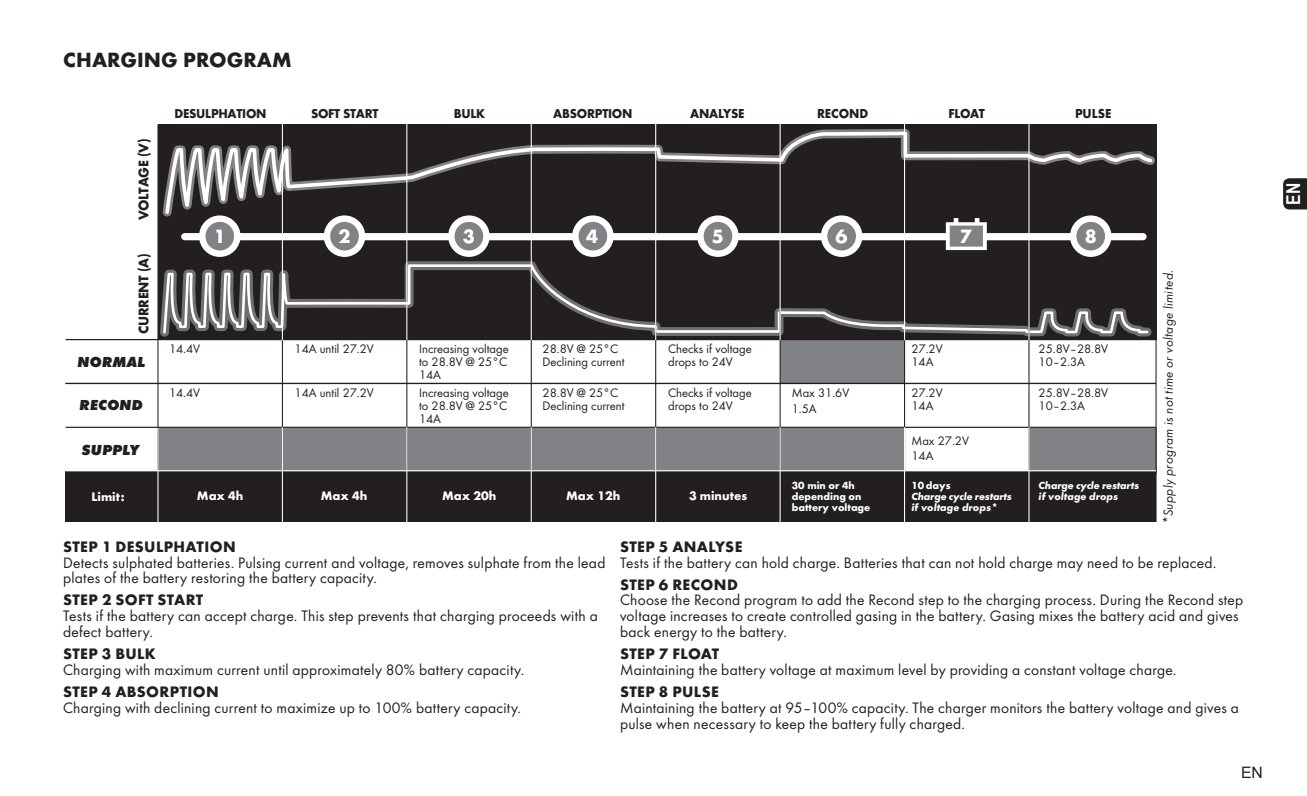
<style>
.page{position:relative;width:1307px;height:796px;background:#fff}
.page>*{position:absolute;margin:0;border:0;box-sizing:border-box;transform-origin:0 0}
.t1{font:700 21.38px "Futura";color:#231f20}
.t2{font:700 20.03px "Futura";color:#fff}
.t3{font:700 19.12px "Arial Narrow";color:#fff}
.t4{font:15.75px/15.8px "Futura Boo";letter-spacing:.02em;color:#231f20}
.t5{font:700 15.75px "Futura";letter-spacing:.025em;color:#231f20}
.t6{font:15.75px "Arial";color:#231f20}
.t7{font:italic 700 expanded 15.08px "Futura";color:#231f20}
.t8{font:700 14.62px "Futura";letter-spacing:-.02em;color:#231f20;scale:.96 1}
.t9{font:13.5px "Futura Boo Obl";letter-spacing:.02em;color:#231f20}
.t10{font:700 13.5px "Futura";letter-spacing:-.01em;color:#231f20;scale:.95 1}
.t11{font:700 13.28px "Futura";letter-spacing:-.02em;color:#231f20;scale:.96 1}
.t12{font:12.83px/12.8px "Futura Boo";color:#231f20}
.t13{font:700 12.83px "Futura";color:#fff}
.t14{font:italic 700 10.58px/10.6px "Futura";letter-spacing:-.02em;color:#fff}
.t15{font:700 10.58px/10.6px "Futura";color:#fff}
.t16{font:italic 700 10.58px "Futura";color:#fff}
</style>
<div class="page">
<svg style="left:1283px;top:178px;width:23px;height:31px"></svg>
<div style="left:780px;top:339px;width:124px;height:45px;background:#808285"></div>
<div style="left:1028px;top:428px;width:127px;height:45px;background:#808285"></div>
<div style="left:158px;top:428px;width:746px;height:45px;background:#808285"></div>
<hr style="left:157px;top:125px;width:1px;height:396px;background:#231f20">
<hr style="left:1155px;top:125px;width:1px;height:397px;background:#231f20">
<hr style="left:282px;top:311px;width:1px;height:210px;background:#231f20">
<svg style="left:155px;top:124px;width:1000px;height:218px"></svg>
<svg style="left:162px;top:124px;width:987px;height:211px;background:#373435"></svg>
<hr style="left:65px;top:383px;width:1090px;height:1px;background:#231f20">
<hr style="left:66px;top:427px;width:1089px;height:1px;background:#231f20">
<hr style="left:65px;top:339px;width:1090px;height:1px;background:#231f20">
<div style="left:185px;top:233px;width:957px;height:7px;background:#fff"></div>
<svg style="left:199px;top:215px;width:41px;height:42px"></svg>
<svg style="left:945px;top:218px;width:41px;height:32px"></svg>
<hr style="left:282px;top:119px;width:1px;height:221px;background:#fff">
<div style="left:66px;top:471px;width:1089px;height:51px;background:#231f20"></div>
<hr style="left:157px;top:428px;width:1px;height:94px;background:#fff">
<hr style="left:282px;top:427px;width:1px;height:95px;background:#fff">
<hr style="left:406px;top:311px;width:1px;height:210px;background:#231f20">
<hr style="left:406px;top:119px;width:1px;height:221px;background:#fff">
<hr style="left:406px;top:427px;width:1px;height:95px;background:#fff">
<hr style="left:530px;top:311px;width:1px;height:210px;background:#231f20">
<hr style="left:530px;top:119px;width:1px;height:221px;background:#fff">
<hr style="left:530px;top:427px;width:1px;height:95px;background:#fff">
<hr style="left:655px;top:311px;width:1px;height:210px;background:#231f20">
<hr style="left:655px;top:119px;width:1px;height:221px;background:#fff">
<hr style="left:655px;top:427px;width:1px;height:95px;background:#fff">
<hr style="left:779px;top:311px;width:1px;height:210px;background:#231f20">
<hr style="left:779px;top:119px;width:1px;height:221px;background:#fff">
<hr style="left:779px;top:427px;width:1px;height:95px;background:#fff">
<hr style="left:903px;top:311px;width:1px;height:210px;background:#231f20">
<hr style="left:903px;top:119px;width:1px;height:221px;background:#fff">
<hr style="left:903px;top:427px;width:1px;height:95px;background:#fff">
<hr style="left:1028px;top:311px;width:1px;height:210px;background:#231f20">
<hr style="left:1028px;top:119px;width:1px;height:221px;background:#fff">
<hr style="left:1028px;top:427px;width:1px;height:95px;background:#fff">
<svg style="left:324px;top:215px;width:41px;height:42px"></svg>
<svg style="left:448px;top:215px;width:41px;height:42px"></svg>
<svg style="left:572px;top:215px;width:41px;height:42px"></svg>
<svg style="left:697px;top:215px;width:41px;height:42px"></svg>
<svg style="left:820px;top:215px;width:42px;height:42px"></svg>
<svg style="left:1069px;top:215px;width:42px;height:42px"></svg>
<hr style="left:66px;top:470px;width:1089px;height:1px;background:#fff">
<h1 class="t1" style="left:63px;top:47px;width:16px">CHARGING</h1>
<h1 class="t1" style="left:183px;top:47px;width:60px">PROGRA</h1>
<h1 class="t1" style="left:272px;top:47px;width:21px">M</h1>
<p class="t8" style="left:134px;top:220px;width:87px;rotate:-90deg">VOLTAGE (V)</p>
<p class="t8" style="left:134px;top:334px;width:85px;rotate:-90deg">CURRENT (A)</p>
<p class="t7" style="left:77px;top:353px;width:69px">NORMAL</p>
<p class="t7" style="left:79px;top:396px;width:65px">RECOND</p>
<p class="t7" style="left:81px;top:441px;width:60px">SUPPLY</p>
<p class="t11" style="left:174px;top:105px;width:97px">DESULPHATION</p>
<p class="t11" style="left:311px;top:105px;width:72px">SOFT START</p>
<p class="t11" style="left:453px;top:105px;width:34px">BULK</p>
<p class="t11" style="left:553px;top:105px;width:84px">ABSORPTION</p>
<p class="t10" style="left:690px;top:105px;width:59px">ANALYSE</p>
<p class="t10" style="left:816px;top:105px;width:55px">RECOND</p>
<p class="t10" style="left:1074px;top:105px;width:40px">PULSE</p>
<p class="t10" style="left:948px;top:105px;width:40px">FLOAT</p>
<p class="t2" style="left:338px;top:223px;width:14px">2</p>
<p class="t2" style="left:463px;top:223px;width:14px">3</p>
<p class="t2" style="left:586px;top:223px;width:14px">4</p>
<p class="t2" style="left:711px;top:223px;width:14px">5</p>
<p class="t2" style="left:835px;top:223px;width:14px">6</p>
<p class="t2" style="left:1084px;top:223px;width:14px">8</p>
<p class="t2" style="left:214px;top:223px;width:14px">1</p>
<p class="t2" style="left:959px;top:223px;width:14px">7</p>
<p class="t12" style="left:169px;top:343px;width:33px">14.4V</p>
<p class="t12" style="left:294px;top:343px;width:81px">14A until 27.2V</p>
<p class="t12" style="left:419px;top:343px;width:91px;text-align:justify">Increasing voltage to 28.8V @ 25°C 14A</p>
<p class="t12" style="left:169px;top:386px;width:33px">14.4V</p>
<p class="t12" style="left:294px;top:386px;width:81px">14A until 27.2V</p>
<p class="t12" style="left:419px;top:386px;width:91px;text-align:justify">Increasing voltage to 28.8V @ 25°C 14A</p>
<p class="t12" style="left:542px;top:343px;width:83px">28.8V @ 25°C<br>Declining current</p>
<p class="t12" style="left:542px;top:386px;width:83px">28.8V @ 25°C<br>Declining current</p>
<p class="t12" style="left:668px;top:343px;width:85px">Checks if voltage drops to 24V</p>
<p class="t12" style="left:668px;top:386px;width:85px">Checks if voltage drops to 24V</p>
<p class="t12" style="left:791px;top:385px;width:59px;line-height:15.3px">Max 31.6V<br>1.5A</p>
<p class="t12" style="left:911px;top:343px;width:33px">27.2V<br>14A</p>
<p class="t12" style="left:911px;top:386px;width:33px">27.2V<br>14A</p>
<p class="t12" style="left:911px;top:433px;width:59px;line-height:15.3px">Max 27.2V<br>14A</p>
<p class="t12" style="left:1038px;top:343px;width:71px">25.8V‒28.8V<br>10‒2.3A</p>
<p class="t12" style="left:1038px;top:386px;width:71px">25.8V‒28.8V<br>10‒2.3A</p>
<p class="t13" style="left:91px;top:489px;width:34px">Limit:</p>
<p class="t13" style="left:442px;top:488px;width:56px">Max 20h</p>
<p class="t13" style="left:566px;top:488px;width:56px">Max 12h</p>
<p class="t13" style="left:689px;top:488px;width:60px">3 minutes</p>
<p class="t15" style="left:791px;top:480px;width:80px">30 min or 4h depending on battery voltage</p>
<p class="t15" style="left:911px;top:480px;width:40px">10days</p>
<p class="t14" style="left:1038px;top:480px;width:102px">Charge cycle restarts</p>
<p class="t13" style="left:197px;top:488px;width:48px">Max 4h</p>
<p class="t16" style="left:1038px;top:490px;width:81px">if voltage drops</p>
<p class="t13" style="left:321px;top:488px;width:48px">Max 4h</p>
<p class="t14" style="left:911px;top:491px;width:102px">Charge cycle restarts if voltage drops*</p>
<p class="t9" style="left:1159px;top:524px;width:256px;rotate:-90deg">*Supply program is not time or voltage limited.</p>
<p class="t5" style="left:63px;top:537px;width:63px">STEP 1 desulp</p>
<p class="t5" style="left:173px;top:537px;width:64px">hatio n</p>
<p class="t4" style="left:63px;top:554px;width:543px">Detects sulphated batteries. Pulsing current and voltage, removes sulphate from the lead plates of the battery restoring the battery capacity.</p>
<p class="t5" style="left:63px;top:590px;width:63px">STEP 2 soft</p>
<p class="t5" style="left:158px;top:590px;width:45px">start</p>
<p class="t4" style="left:63px;top:608px;width:536px">Tests if the battery can accept charge. This step prevents that charging proceeds with a defect battery.</p>
<p class="t5" style="left:63px;top:644px;width:63px">STEP 3 bul</p>
<p class="t5" style="left:145px;top:644px;width:13px">k</p>
<p class="t4" style="left:63px;top:662px;width:462px">Charging with maximum current until approximately 80% battery capacity.</p>
<p class="t5" style="left:63px;top:682px;width:75px">STEP 4 abso</p>
<p class="t5" style="left:159px;top:682px;width:61px">rption</p>
<p class="t4" style="left:63px;top:699px;width:459px">Charging with declining current to maximize up to 100% battery capacity.</p>
<p class="t5" style="left:620px;top:537px;width:124px">STEP 5 analys E</p>
<p class="t4" style="left:620px;top:554px;width:597px">Tests if the battery can hold charge. Batteries that can not hold charge may need to be replaced.</p>
<p class="t5" style="left:620px;top:575px;width:118px">STEP 6 recond</p>
<p class="t4" style="left:620px;top:592px;width:624px">Choose the Recond program to add the Recond step to the charging process. During the Recond step voltage increases to create controlled gasing in the battery. Gasing mixes the battery acid and gives back energy to the battery.</p>
<p class="t5" style="left:620px;top:644px;width:98px">STEP 7 float</p>
<p class="t4" style="left:620px;top:662px;width:558px">Maintaining the battery voltage at maximum level by providing a constant voltage charge.</p>
<p class="t5" style="left:620px;top:682px;width:63px">STEP 8 pulse</p>
<p class="t4" style="left:620px;top:699px;width:620px">Maintaining the battery at 95–100% capacity. The charger monitors the battery voltage and gives a pulse when necessary to keep the battery fully charged.</p>
<p class="t6" style="left:1240px;top:762px;width:23px">EN</p>
<p class="t3" style="left:1278px;top:205px;width:24px;rotate:-90deg">EN</p>
</div>
